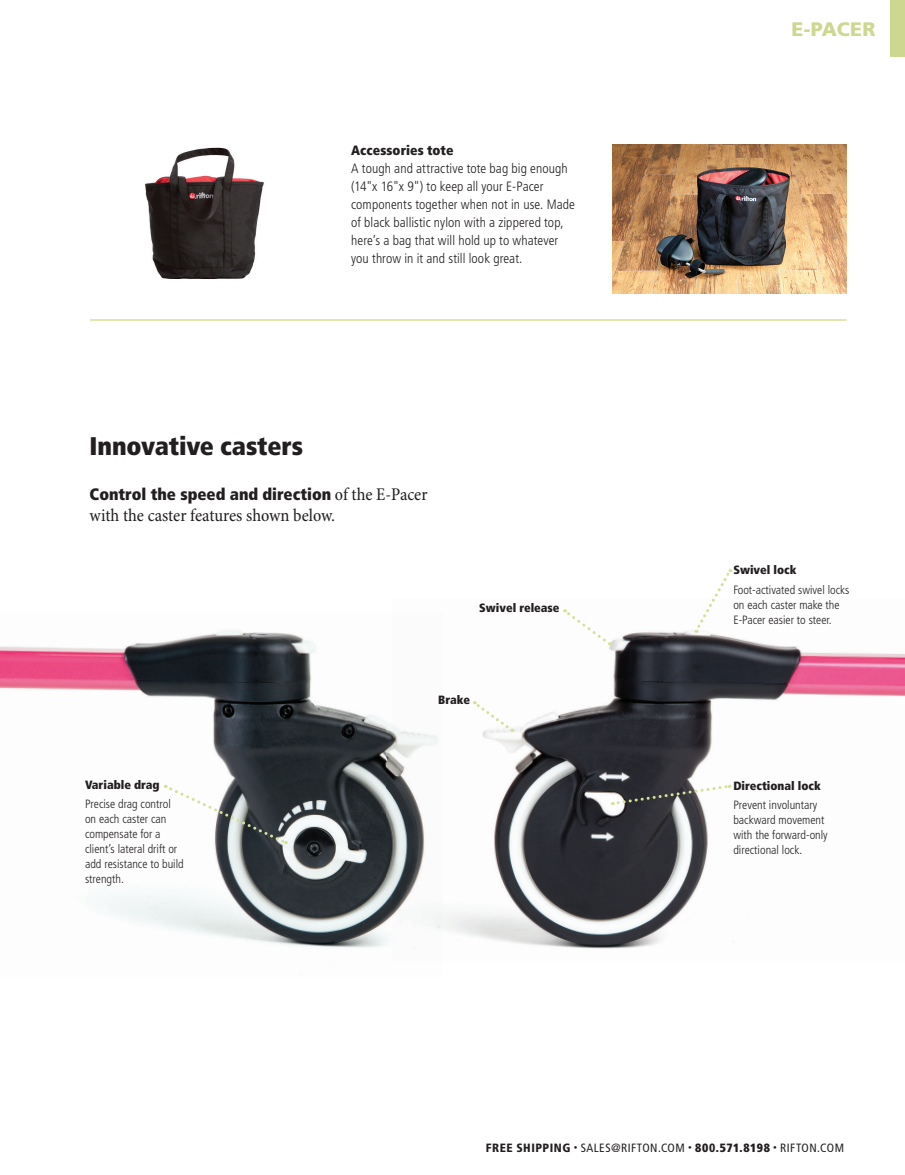
<style>
.page{position:relative;width:905px;height:1175px;background:#fff}
.page>*{position:absolute;margin:0;border:0;box-sizing:border-box;transform-origin:0 0}
.B_head{font:900 condensed 25.5px "Frutiger LT Std";letter-spacing:-.005em;color:#231f20}
.t1{font:900 19.5px "Frutiger LT Std";letter-spacing:-.005em;color:#cdd790}
.Text_Min_Cond_12_14{font:condensed 18px "Minion Pro";letter-spacing:-.005em;color:#231f20}
.Text_Min_Cond_12_14-2{font:900 condensed 16.5px "Frutiger LT Std";color:#231f20}
.Text_Frut_47_Light_9{font:300 condensed 13.5px/18px "Frutiger LT Std";letter-spacing:.005em;color:#231f20}
.Caption_47_Lt_8_10{font:300 condensed 12px/15px "Frutiger LT Std";color:#231f20}
.t2{font:condensed 12px "Frutiger LT Std";letter-spacing:.035em;color:#231f20}
.Caption_47_Lt_8_10-2{font:900 condensed 12px "Frutiger LT Std";color:#231f20}
.Caption_87_Extra_Blk{font:900 condensed 12px "Frutiger LT Std";color:#231f20}
.s1{font-weight:900}
.s2{font-family:"Minion Pro";font-weight:400;font-size:18px}
.s3{font-weight:700;font-size:7.5px}
</style>
<div class="page">
<div style="left:890px;top:0;width:14px;height:57px;background:#cdd790"></div>
<hr style="left:90px;top:319px;width:756px;height:2px;background:#d6e195">
<img style="left:612px;top:145px;width:234px;height:148px">
<img style="left:144px;top:147px;width:120px;height:132px">
<img style="left:0;top:630px;width:393px;height:318px">
<img style="left:393px;top:631px;width:511px;height:318px">
<svg style="left:612px;top:783px;width:118px;height:23px"></svg>
<svg style="left:165px;top:785px;width:122px;height:60px"></svg>
<svg style="left:694px;top:569px;width:38px;height:64px"></svg>
<svg style="left:563px;top:609px;width:47px;height:36px"></svg>
<svg style="left:472px;top:700px;width:41px;height:31px"></svg>
<p class="Text_Frut_47_Light_9" style="left:351px;top:141px;width:225px"><span class="s1">Accessories tote<br></span>A tough and attractive tote bag big enough (14"x 16"x 9") to keep all your E-Pacer components together when not in use. Made of black ballistic nylon with a zippered top, here’s a bag that will hold up to whatever you throw in it and still look great.</p>
<p class="B_head" style="left:90px;top:430px;width:215px">Innovative casters</p>
<p class="Text_Min_Cond_12_14-2" style="left:90px;top:484px;width:339px">Control the speed and direction <span class="s2">of the E-Pacer</span></p>
<p class="Text_Min_Cond_12_14" style="left:90px;top:504px;width:247px">with the caster features shown below.</p>
<p class="Caption_87_Extra_Blk" style="left:479px;top:601px;width:82px">Swivel release</p>
<p class="Caption_47_Lt_8_10-2" style="left:85px;top:777px;width:76px">Variable drag</p>
<p class="Caption_47_Lt_8_10" style="left:85px;top:796px;width:100px">Precise drag control on each caster can compensate for a client’s lateral drift or add resistance to build strength.</p>
<p class="Caption_87_Extra_Blk" style="left:438px;top:692px;width:33px">Brake</p>
<h2 class="t1" style="left:791px;top:17px;width:85px">E-PACER</h2>
<p class="Caption_47_Lt_8_10-2" style="left:733px;top:563px;width:65px">Swivel lock</p>
<p class="Caption_47_Lt_8_10" style="left:733px;top:582px;width:118px">Foot-activated swivel locks on each caster make the<br>E-Pacer easier to steer.</p>
<p class="Caption_47_Lt_8_10-2" style="left:733px;top:778px;width:89px">Directional lock</p>
<p class="Caption_47_Lt_8_10" style="left:733px;top:798px;width:96px">Prevent involuntary backward movement with the forward-only directional lock.</p>
<p class="t2" style="left:485px;top:1140px;width:360px"><span class="s1">FREE SHIPPING</span> <span class="s3">•</span> SALES@RIFTON.COM <span class="s3">•</span> <span class="s1">80</span><span class="s1">0</span><span class="s1">.571.8198</span> <span class="s3">•</span> RIFTON.COM</p>
</div>
